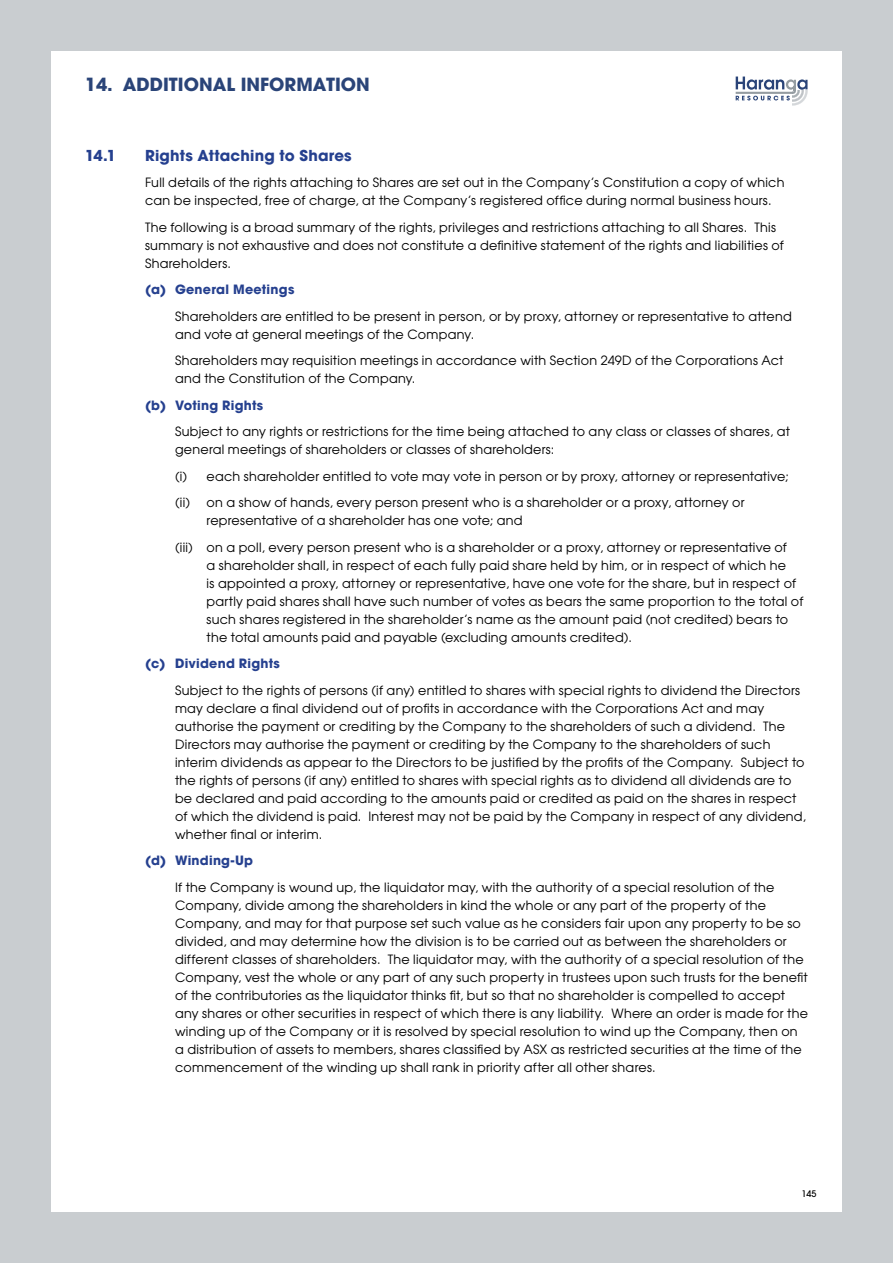
<style>
.page{position:relative;width:893px;height:1263px;background:#c9cdd0}
.page>*{position:absolute;margin:0;border:0;box-sizing:border-box;transform-origin:0 0}
.t1{font:700 18px "Avant Garde";color:#2a4478}
.t2{font:700 15px "Avant Garde";letter-spacing:.015em;color:#25408f}
.t3{font:12.75px/18px "Avant Garde";letter-spacing:.02em;color:#000}
.t4{font:700 12.75px "Avant Garde";letter-spacing:.02em;color:#25408f}
.t5{font:500 9px "Avant Garde";color:#000}
</style>
<div class="page">
<div style="left:51px;top:51px;width:791px;height:1161px;background:#fff"></div>
<svg style="left:736px;top:77px;width:72px;height:29px"></svg>
<h1 class="t1" style="left:85px;top:72px;width:64px">14. Additional</h1>
<h1 class="t1" style="left:241px;top:72px;width:19px">Information</h1>
<p class="t2" style="left:85px;top:145px;width:33px">14.1</p>
<p class="t2" style="left:145px;top:145px;width:208px">Rights Attaching to Shares</p>
<p class="t3" style="left:145px;top:173px;width:641px">Full details of the rights attaching to Shares are set out in the Company’s Constitution a copy of which can be inspected, free of charge, at the Company’s registered office during normal business hours.</p>
<p class="t3" style="left:145px;top:218px;width:640px">The following is a broad summary of the rights, privileges and restrictions attaching to all Shares. This summary is not exhaustive and does not constitute a definitive statement of the rights and liabilities of<br>Shareholders.</p>
<p class="t4" style="left:145px;top:281px;width:151px">(a) General Meetings</p>
<p class="t3" style="left:175px;top:307px;width:618px">Shareholders are entitled to be present in person, or by proxy, attorney or representative to attend and vote at general meetings of the Company.</p>
<p class="t3" style="left:175px;top:351px;width:610px">Shareholders may requisition meetings in accordance with Section 249D of the Corporations Act and the Constitution of the Company.</p>
<p class="t4" style="left:145px;top:397px;width:120px">(b) Voting Rights</p>
<p class="t3" style="left:175px;top:422px;width:616px">Subject to any rights or restrictions for the time being attached to any class or classes of shares, at general meetings of shareholders or classes of shareholders:</p>
<p class="t3" style="left:175px;top:463px;width:615px;line-height:26.5px">(i) each shareholder entitled to vote may vote in person or by proxy, attorney or representative; (ii) on a show of hands, every person present who is a shareholder or a proxy, attorney or</p>
<p class="t3" style="left:175px;top:507px;width:613px;line-height:26.5px;text-indent:31px">representative of a shareholder has one vote; and<br>(iii) on a poll, every person present who is a shareholder or a proxy, attorney or representative of</p>
<p class="t3" style="left:207px;top:556px;width:598px">a shareholder shall, in respect of each fully paid share held by him, or in respect of which he<br>is appointed a proxy, attorney or representative, have one vote for the share, but in respect of partly paid shares shall have such number of votes as bears the same proportion to the total of such shares registered in the shareholder’s name as the amount paid (not credited) bears to the total amounts paid and payable (excluding amounts credited).</p>
<p class="t4" style="left:145px;top:655px;width:136px">(c) Dividend Rights</p>
<p class="t3" style="left:175px;top:681px;width:632px">Subject to the rights of persons (if any) entitled to shares with special rights to dividend the Directors may declare a final dividend out of profits in accordance with the Corporations Act and may authorise the payment or crediting by the Company to the shareholders of such a dividend. The Directors may authorise the payment or crediting by the Company to the shareholders of such interim dividends as appear to the Directors to be justified by the profits of the Company. Subject to the rights of persons (if any) entitled to shares with special rights as to dividend all dividends are to be declared and paid according to the amounts paid or credited as paid on the shares in respect of which the dividend is paid. Interest may not be paid by the Company in respect of any dividend, whether final or interim.</p>
<p class="t4" style="left:145px;top:852px;width:110px">(d) Winding-Up</p>
<p class="t3" style="left:175px;top:878px;width:634px">If the Company is wound up, the liquidator may, with the authority of a special resolution of the Company, divide among the shareholders in kind the whole or any part of the property of the Company, and may for that purpose set such value as he considers fair upon any property to be so divided, and may determine how the division is to be carried out as between the shareholders or different classes of shareholders. The liquidator may, with the authority of a special resolution of the Company, vest the whole or any part of any such property in trustees upon such trusts for the benefit of the contributories as the liquidator thinks fit, but so that no shareholder is compelled to accept any shares or other securities in respect of which there is any liability. Where an order is made for the winding up of the Company or it is resolved by special resolution to wind up the Company, then on a distribution of assets to members, shares classified by ASX as restricted securities at the time of the commencement of the winding up shall rank in priority after all other shares.</p>
<p class="t5" style="left:801px;top:1188px;width:16px">145</p>
</div>
